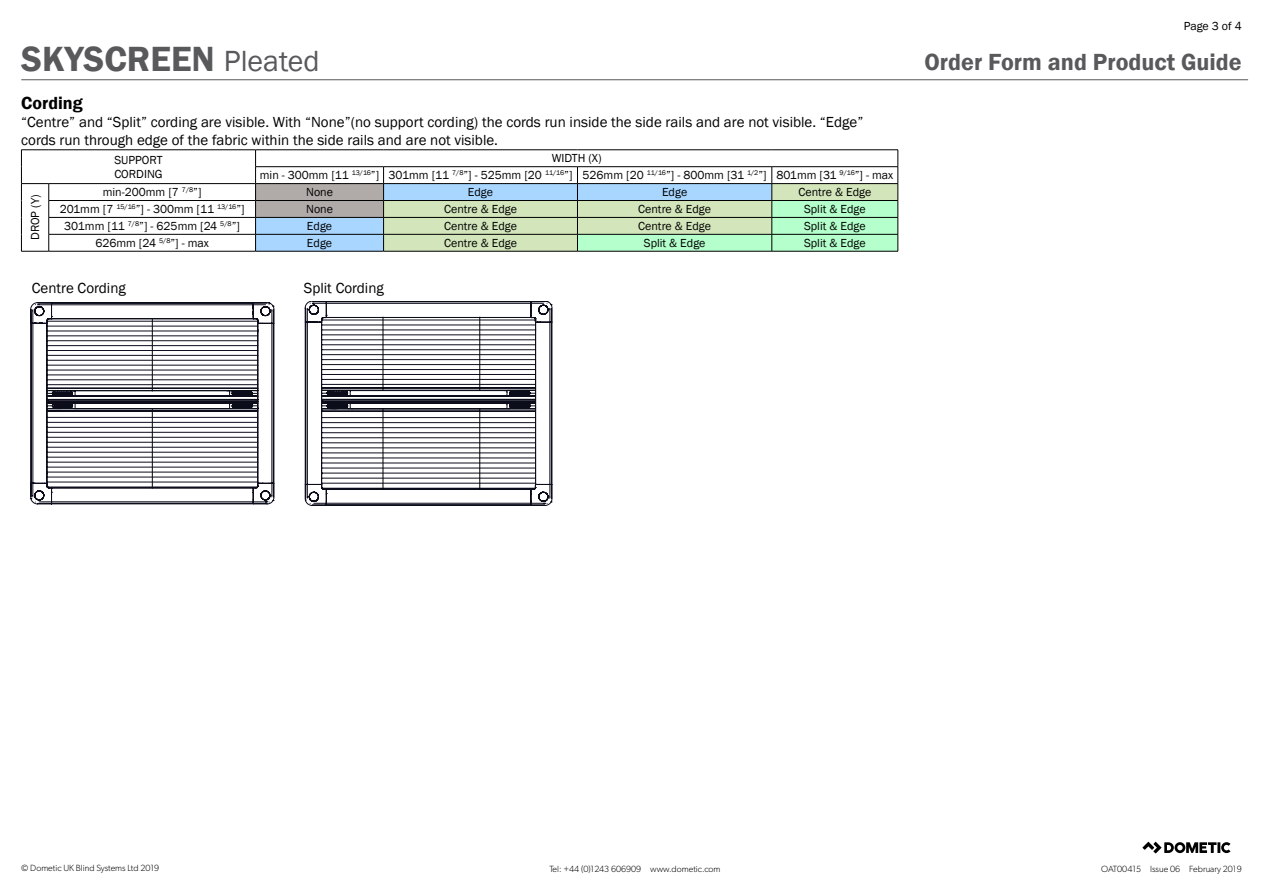
<style>
.page{position:relative;width:1263px;height:893px;background:#fff}
.page>*{position:absolute;margin:0;border:0;box-sizing:border-box;transform-origin:0 0}
.t1{font:600 36px "Franklin Gothic";color:#58595b}
.t2{font:600 24px "Franklin Gothic";color:#58595b}
.t3{font:600 18px "Franklin Gothic";color:#000}
.t4{font:15px/18px "Franklin Gothic";color:#000}
.t5{font:12px/14.4px "Franklin Gothic";color:#000}
.t6{font:300 9px "Gibson";color:#000}
.s1{font-weight:400;font-size:30px}
</style>
<div class="page">
<hr style="left:21px;top:79px;width:1227px;height:1px;background:#58595b">
<svg style="left:1142px;top:842px;width:88px;height:11px"></svg>
<hr style="left:49px;top:150px;width:207px;height:1px;background:#000">
<hr style="left:49px;top:183px;width:207px;height:1px;background:#000">
<hr style="left:49px;top:200px;width:207px;height:1px;background:#000">
<hr style="left:49px;top:217px;width:207px;height:1px;background:#000">
<hr style="left:49px;top:234px;width:207px;height:1px;background:#000">
<svg style="left:255px;top:150px;width:644px;height:101px"></svg>
<svg style="left:21px;top:150px;width:29px;height:102px"></svg>
<hr style="left:49px;top:251px;width:207px;height:1px;background:#000">
<hr style="left:256px;top:251px;width:128px;height:1px;background:#000">
<hr style="left:384px;top:251px;width:193px;height:1px;background:#000">
<hr style="left:577px;top:251px;width:195px;height:1px;background:#000">
<hr style="left:772px;top:251px;width:126px;height:1px;background:#000">
<svg style="left:305px;top:301px;width:247px;height:205px"></svg>
<hr style="left:383px;top:317px;width:1px;height:73px;background:#000">
<hr style="left:383px;top:408px;width:1px;height:81px;background:#000">
<hr style="left:479px;top:317px;width:1px;height:73px;background:#000">
<hr style="left:479px;top:408px;width:1px;height:81px;background:#000">
<svg style="left:31px;top:303px;width:243px;height:201px"></svg>
<p class="t5" style="left:1184px;top:19px;width:60px">Page 3 of 4</p>
<h1 class="t1" style="left:21px;top:37px;width:300px">SKYSCREEN <span class="s1">Pleated</span></h1>
<h2 class="t2" style="left:925px;top:47px;width:319px">Order Form and Product Guide</h2>
<h3 class="t3" style="left:21px;top:92px;width:63px">Cording</h3>
<p class="t4" style="left:21px;top:114px;width:844px">“Centre” and “Split” cording are visible. With “None”(no support cording) the cords run inside the side rails and are not visible. “Edge” cords run through edge of the fabric within the side rails and are not visible.</p>
<p class="t5" style="left:114px;top:153px;width:50px">SUPPORT<br>CORDING</p>
<p class="t5" style="left:260px;top:150px;width:635px;line-height:17px;text-align:center">WIDTH (X)<br>min - 300mm [11 <sup>13/16</sup>”] 301mm [11 <sup>7/8</sup>”] - 525mm [20 <sup>11/16</sup>”] 526mm [20 <sup>11/16</sup>”] - 800mm [31 <sup>1/2</sup>”] 801mm [31 <sup>9/16</sup>”] - max</p>
<p class="t5" style="left:28px;top:240px;width:47px;rotate:-90deg">DROP (Y)</p>
<p class="t5" style="left:103px;top:185px;width:100px">min-200mm [7 <sup>7/8</sup>”]</p>
<p class="t5" style="left:306px;top:185px;width:28px">None</p>
<p class="t5" style="left:468px;top:185px;width:27px">Edge</p>
<p class="t5" style="left:662px;top:185px;width:27px">Edge</p>
<p class="t5" style="left:798px;top:185px;width:74px">Centre &amp; Edge</p>
<p class="t5" style="left:60px;top:202px;width:186px">201mm [7 <sup>15/16</sup>”] - 300mm [11 <sup>13/16</sup>”]</p>
<p class="t5" style="left:306px;top:202px;width:28px">None</p>
<p class="t5" style="left:444px;top:202px;width:74px">Centre &amp; Edge</p>
<p class="t5" style="left:638px;top:202px;width:74px">Centre &amp; Edge</p>
<p class="t5" style="left:804px;top:202px;width:63px">Split &amp; Edge</p>
<p class="t5" style="left:64px;top:219px;width:177px">301mm [11 <sup>7/8</sup>”] - 625mm [24 <sup>5/8</sup>”]</p>
<p class="t5" style="left:307px;top:219px;width:27px">Edge</p>
<p class="t5" style="left:444px;top:219px;width:74px">Centre &amp; Edge</p>
<p class="t5" style="left:638px;top:219px;width:74px">Centre &amp; Edge</p>
<p class="t5" style="left:804px;top:219px;width:63px">Split &amp; Edge</p>
<p class="t5" style="left:95px;top:236px;width:115px">626mm [24 <sup>5/8</sup>”] - max</p>
<p class="t5" style="left:307px;top:236px;width:27px">Edge</p>
<p class="t5" style="left:444px;top:236px;width:74px">Centre &amp; Edge</p>
<p class="t5" style="left:644px;top:236px;width:63px">Split &amp; Edge</p>
<p class="t5" style="left:804px;top:236px;width:63px">Split &amp; Edge</p>
<p class="t4" style="left:32px;top:280px;width:95px">Centre Cording</p>
<p class="t4" style="left:304px;top:280px;width:82px">Split Cording</p>
<p class="t6" style="left:21px;top:863px;width:139px">© Dometic UK Blind Systems Ltd 2019</p>
<p class="t6" style="left:549px;top:863px;width:173px">Tel: +44 (0)1243 606909 www.dometic.com</p>
<p class="t6" style="left:1101px;top:863px;width:142px">OAT00415 Issue 06 February 2019</p>
</div>
